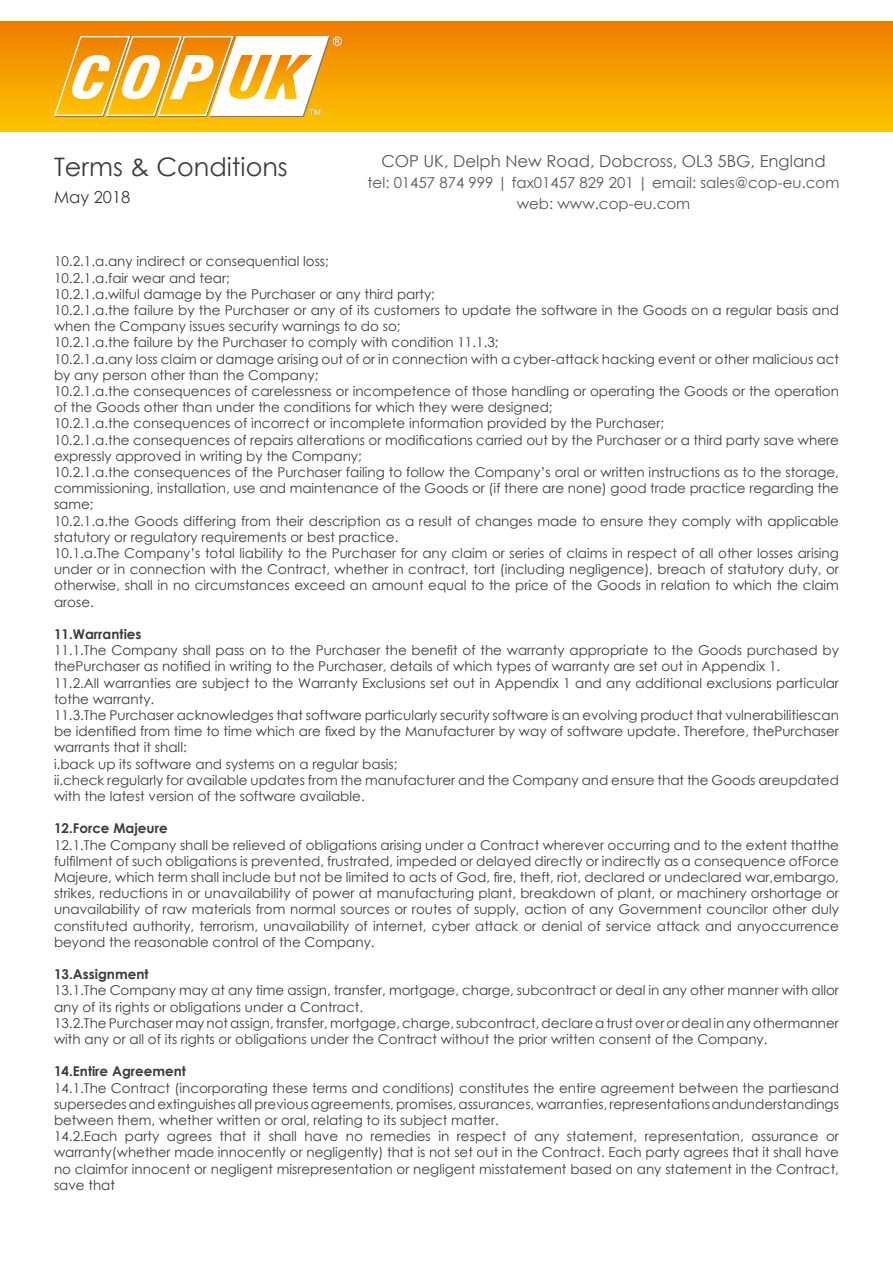
<style>
.page{position:relative;width:893px;height:1263px;background:#fff}
.page>*{position:absolute;margin:0;border:0;box-sizing:border-box;transform-origin:0 0}
.t1{font:25.5px "Century Gothic";color:#3c3c3b}
.t2{font:16.5px "Century Gothic";color:#575756}
.t3{font:16.5px "Century Gothic";color:#3c3c3b}
.t4{font:15px/21px "Century Gothic";color:#575756;text-align:center}
.t5{font:13.5px/16.2px "Century Gothic";color:#3c3c3b}
.t6{font:700 13.5px "Century Gothic";color:#3c3c3b}
</style>
<div class="page">
<div style="left:0;top:21px;width:893px;height:111px;background:linear-gradient(to bottom,#ef7c00,#fec600)"></div>
<svg style="left:53px;top:35px;width:289px;height:83px"></svg>
<h1 class="t1" style="left:54px;top:149px;width:235px">Terms &amp; Conditions</h1>
<p class="t3" style="left:54px;top:185px;width:78px">May 2018</p>
<p class="t2" style="left:381px;top:149px;width:446px">COP UK, Delph New Road, Dobcross, OL3 5BG, England</p>
<p class="t4" style="left:367px;top:171px;width:473px">tel: 01457 874 999 | fax01457 829 201 | email: sales@cop-eu.com web: www.cop-eu.com</p>
<p class="t5" style="left:54px;top:253px;width:786px">10.2.1.a.any indirect or consequential loss;<br>10.2.1.a.fair wear and tear;<br>10.2.1.a.wilful damage by the Purchaser or any third party;<br>10.2.1.a.the failure by the Purchaser or any of its customers to update the software in the Goods on a regular basis and when the Company issues security warnings to do so;<br>10.2.1.a.the failure by the Purchaser to comply with condition 11.1.3;<br>10.2.1.a.any loss claim or damage arising out of or in connection with a cyber-attack hacking event or other malicious act by any person other than the Company;<br>10.2.1.a.the consequences of carelessness or incompetence of those handling or operating the Goods or the operation of the Goods other than under the conditions for which they were designed;<br>10.2.1.a.the consequences of incorrect or incomplete information provided by the Purchaser;<br>10.2.1.a.the consequences of repairs alterations or modifications carried out by the Purchaser or a third party save where expressly approved in writing by the Company;<br>10.2.1.a.the consequences of the Purchaser failing to follow the Company’s oral or written instructions as to the storage, commissioning, installation, use and maintenance of the Goods or (if there are none) good trade practice regarding the same;<br>10.2.1.a.the Goods differing from their description as a result of changes made to ensure they comply with applicable statutory or regulatory requirements or best practice.<br>10.1.a.The Company’s total liability to the Purchaser for any claim or series of claims in respect of all other losses arising under or in connection with the Contract, whether in contract, tort (including negligence), breach of statutory duty, or otherwise, shall in no circumstances exceed an amount equal to the price of the Goods in relation to which the claim arose.</p>
<p class="t6" style="left:54px;top:624px;width:89px">11.Warranties</p>
<p class="t5" style="left:54px;top:642px;width:786px">11.1.The Company shall pass on to the Purchaser the benefit of the warranty appropriate to the Goods purchased by thePurchaser as notified in writing to the Purchaser, details of which types of warranty are set out in Appendix 1.<br>11.2.All warranties are subject to the Warranty Exclusions set out in Appendix 1 and any additional exclusions particular tothe warranty.<br>11.3.The Purchaser acknowledges that software particularly security software is an evolving product that vulnerabilitiescan be identified from time to time which are fixed by the Manufacturer by way of software update. Therefore, thePurchaser warrants that it shall:<br>i.back up its software and systems on a regular basis;<br>ii.check regularly for available updates from the manufacturer and the Company and ensure that the Goods areupdated with the latest version of the software available.</p>
<p class="t6" style="left:54px;top:818px;width:115px">12.Force Majeure</p>
<p class="t5" style="left:54px;top:836px;width:786px;text-align:justify">12.1.The Company shall be relieved of obligations arising under a Contract wherever occurring and to the extent thatthe fulfilment of such obligations is prevented, frustrated, impeded or delayed directly or indirectly as a consequence ofForce Majeure, which term shall include but not be limited to acts of God, fire, theft, riot, declared or undeclared war,embargo, strikes, reductions in or unavailability of power at manufacturing plant, breakdown of plant, or machinery orshortage or unavailability of raw materials from normal sources or routes of supply, action of any Government councilor other duly constituted authority, terrorism, unavailability of internet, cyber attack or denial of service attack and anyoccurrence beyond the reasonable control of the Company.</p>
<p class="t6" style="left:54px;top:964px;width:96px">13.Assignment</p>
<p class="t5" style="left:54px;top:982px;width:786px">13.1.The Company may at any time assign, transfer, mortgage, charge, subcontract or deal in any other manner with allor any of its rights or obligations under a Contract.<br>13.2.The Purchaser may not assign, transfer, mortgage, charge, subcontract, declare a trust over or deal in any othermanner with any or all of its rights or obligations under the Contract without the prior written consent of the Company.</p>
<p class="t6" style="left:54px;top:1061px;width:134px">14.Entire Agreement</p>
<p class="t5" style="left:54px;top:1079px;width:786px">14.1.The Contract (incorporating these terms and conditions) constitutes the entire agreement between the partiesand supersedes and extinguishes all previous agreements, promises, assurances, warranties, representations andunderstandings between them, whether written or oral, relating to its subject matter.<br>14.2.Each party agrees that it shall have no remedies in respect of any statement, representation, assurance or warranty(whether made innocently or negligently) that is not set out in the Contract. Each party agrees that it shall have no claimfor innocent or negligent misrepresentation or negligent misstatement based on any statement in the Contract, save that</p>
</div>
